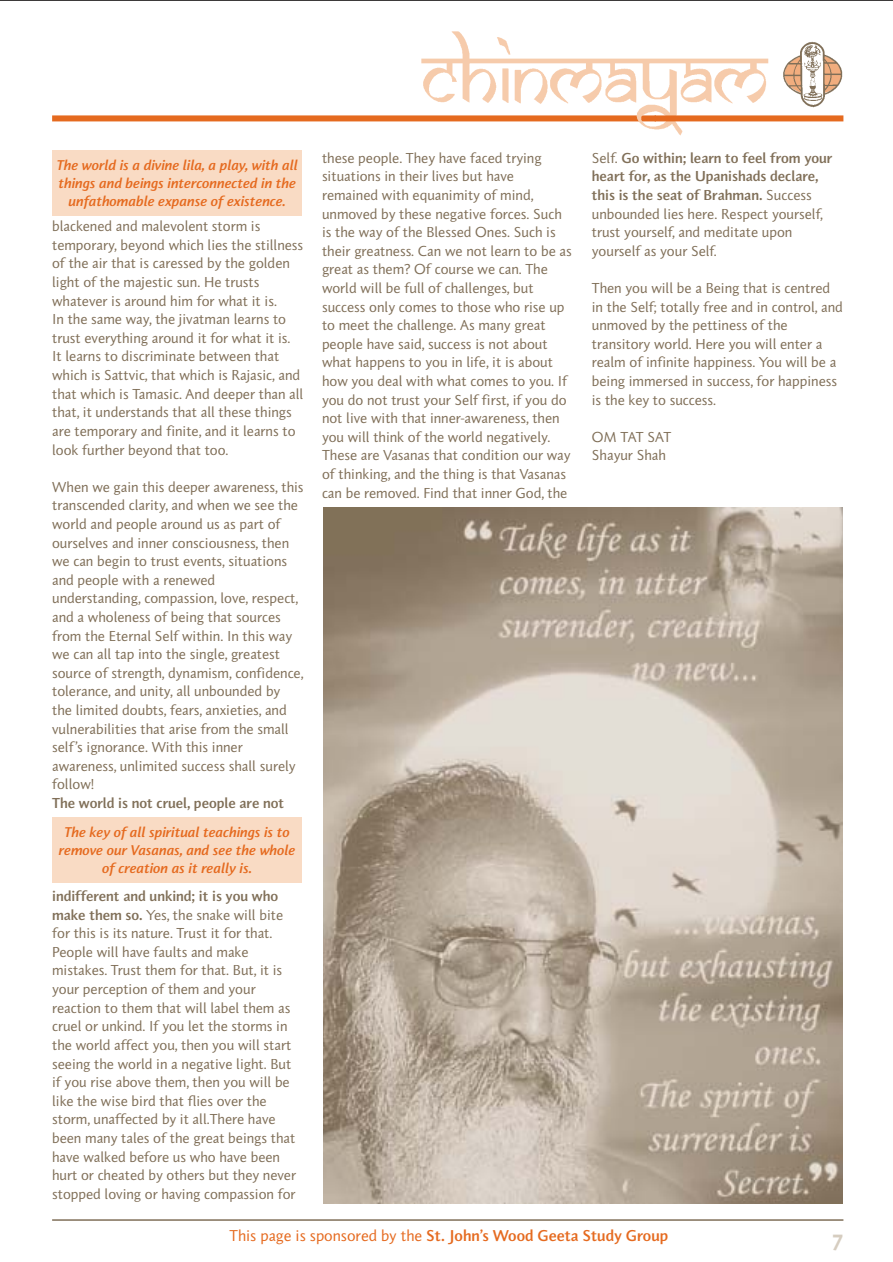
<style>
.page{position:relative;width:893px;height:1262px;background:#fff}
.page>*{position:absolute;margin:0;border:0;box-sizing:border-box;transform-origin:0 0}
.t1{font:900 21px "Pragma";color:#d6cdc0}
.t2{font:700 15px "Pragma";color:#e56a1f}
.t3{font:13.8px/18.6px "Pragma";color:#806f58}
.t4{font:700 13.8px "Pragma";color:#806f58}
.t5{font:italic 700 13.5px/18px "Pragma";color:#e56a1f;text-align:center}
.s1{font-weight:700}
.s2{font-weight:400}
</style>
<div class="page">
<hr style="left:52px;top:1219px;width:791px;height:1px;background:#806f58">
<div style="left:52px;top:115px;width:604px;height:6px;background:#e56a1f"></div>
<img style="left:421px;top:31px;width:347px;height:104px">
<img style="left:783px;top:41px;width:60px;height:67px">
<div style="left:654px;top:115px;width:189px;height:6px;background:#e56a1f"></div>
<img style="left:323px;top:507px;width:519px;height:696px">
<div style="left:52px;top:151px;width:249px;height:65px;background:#f9dbc4"></div>
<div style="left:52px;top:817px;width:249px;height:66px;background:#f9dbc4"></div>
<p class="t5" style="left:56px;top:157px;width:242px">The world is a divine lila, a play, with all things and beings interconnected in the unfathomable expanse of existence.</p>
<p class="t3" style="left:52px;top:218px;width:253px">blackened and malevolent storm is temporary, beyond which lies the stillness of the air that is caressed by the golden light of the majestic sun. He trusts whatever is around him for what it is.<br>In the same way, the jivatman learns to trust everything around it for what it is.<br>It learns to discriminate between that which is Sattvic, that which is Rajasic, and that which is Tamasic. And deeper than all that, it understands that all these things are temporary and finite, and it learns to look further beyond that too.</p>
<p class="t3" style="left:52px;top:479px;width:253px">When we gain this deeper awareness, this transcended clarity, and when we see the world and people around us as part of ourselves and inner consciousness, then we can begin to trust events, situations and people with a renewed understanding, compassion, love, respect, and a wholeness of being that sources from the Eternal Self within. In this way we can all tap into the single, greatest source of strength, dynamism, confidence, tolerance, and unity, all unbounded by<br>the limited doubts, fears, anxieties, and vulnerabilities that arise from the small self’s ignorance. With this inner awareness, unlimited success shall surely follow!</p>
<p class="t4" style="left:52px;top:798px;width:233px">The world is not cruel, people are not</p>
<p class="t5" style="left:59px;top:824px;width:238px">The key of all spiritual teachings is to remove our Vasanas, and see the whole of creation as it really is.</p>
<p class="t3" style="left:52px;top:888px;width:245px"><span class="s1">indifferent and unkind; it is you who make them so.</span> Yes, the snake will bite for this is its nature. Trust it for that.<br>People will have faults and make mistakes. Trust them for that. But, it is your perception of them and your reaction to them that will label them as cruel or unkind. If you let the storms in the world affect you, then you will start seeing the world in a negative light. But if you rise above them, then you will be like the wise bird that flies over the storm, unaffected by it all.There have been many tales of the great beings that have walked before us who have been hurt or cheated by others but they never stopped loving or having compassion for</p>
<p class="t3" style="left:322px;top:150px;width:251px">these people. They have faced trying situations in their lives but have remained with equanimity of mind, unmoved by these negative forces. Such is the way of the Blessed Ones. Such is their greatness. Can we not learn to be as great as them? Of course we can. The world will be full of challenges, but success only comes to those who rise up to meet the challenge. As many great people have said, success is not about what happens to you in life, it is about how you deal with what comes to you. If you do not trust your Self first, if you do not live with that inner-awareness, then you will think of the world negatively.<br>These are Vasanas that condition our way of thinking, and the thing is that Vasanas can be removed. Find that inner God, the</p>
<p class="t3" style="left:592px;top:150px;width:242px">Self. <span class="s1">Go within; learn to feel from your heart for, as the Upanishads declare, this is the seat of Brahman.</span> Success unbounded lies here. Respect yourself, trust yourself, and meditate upon yourself as your Self.</p>
<p class="t3" style="left:592px;top:280px;width:252px">Then you will be a Being that is centred in the Self; totally free and in control, and unmoved by the pettiness of the transitory world. Here you will enter a realm of infinite happiness. You will be a being immersed in success, for happiness is the key to success.</p>
<p class="t3" style="left:592px;top:429px;width:81px">OM TAT SAT<br>Shayur Shah</p>
<p class="t2" style="left:229px;top:1230px;width:440px"><span class="s2">This page is sponsored by the</span> St. John’s Wood Geeta Study Group</p>
<h1 class="t1" style="left:832px;top:1228px;width:13px">7</h1>
</div>
